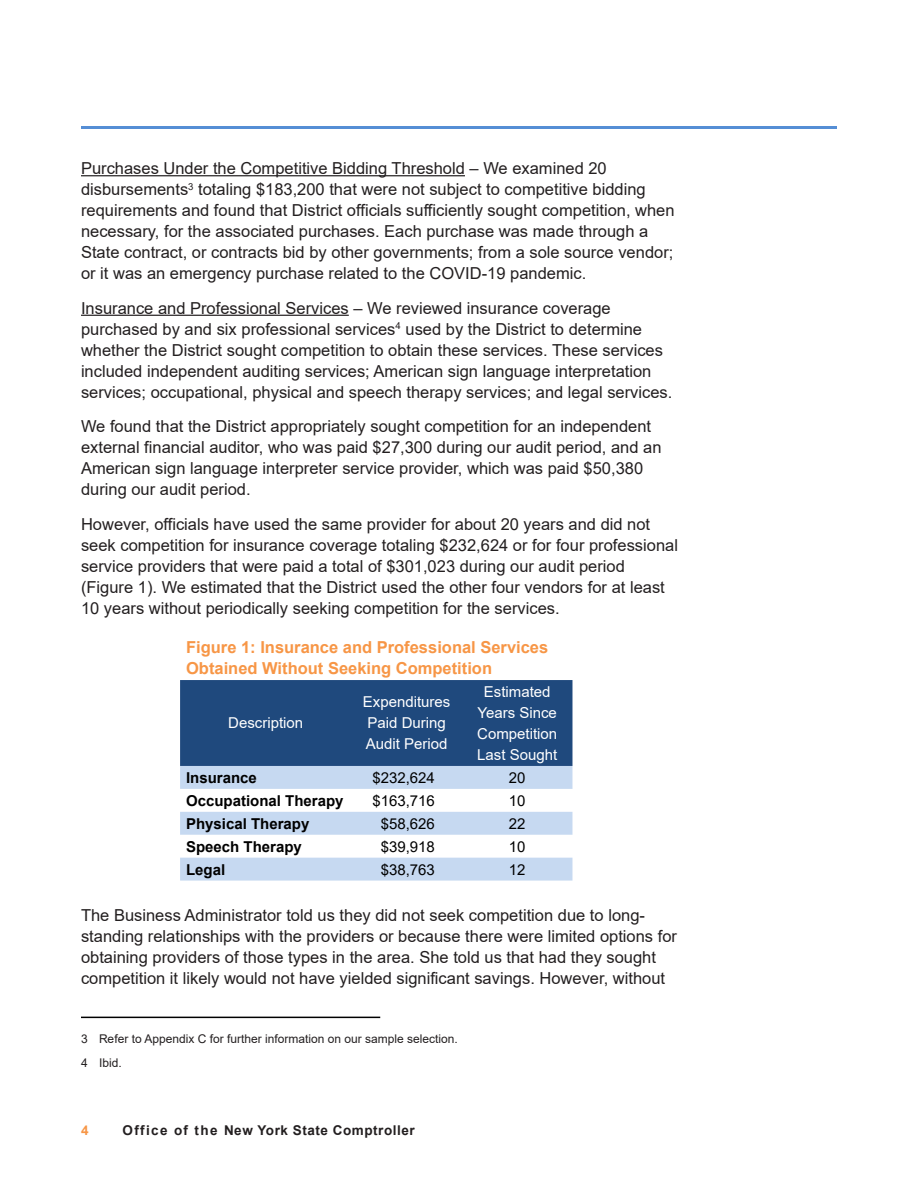
<style>
.page{position:relative;width:918px;height:1188px;background:#fff}
.page>*{position:absolute;margin:0;border:0;box-sizing:border-box;transform-origin:0 0}
.Body_Text{font:16.5px/21px "Arial";color:#231f20}
._7_Figures{font:700 16.5px/21px "Arial";color:#f79646}
._7_Figures-2{font:15px/21px "Arial";color:#fff}
._7_Figures-3{font:700 15px "Arial";color:#000}
._7_Figures-4{font:15px "Arial";color:#000}
.t1{font:700 13.5px "Arial";letter-spacing:.04em;color:#231f20}
.t2{font:700 13.5px "Arial";color:#f79646}
.Footnotes{font:12px "Arial";color:#231f20}
</style>
<div class="page">
<hr style="left:81px;top:126px;width:756px;height:3px;background:#558ed5">
<hr style="left:81px;top:175px;width:384px;height:1px;background:#231f20">
<hr style="left:81px;top:315px;width:268px;height:1px;background:#231f20">
<hr style="left:81px;top:1017px;width:299px;height:1px;background:#000">
<div style="left:180px;top:680px;width:392px;height:86px;background:#1f497d"></div>
<svg style="left:180px;top:766px;width:392px;height:115px;fill:#c6d9f1"></svg>
<p class="Body_Text" style="left:81px;top:158px;width:595px">Purchases Under the Competitive Bidding Threshold – We examined 20 disbursements<sup>3</sup> totaling $183,200 that were not subject to competitive bidding requirements and found that District officials sufficiently sought competition, when necessary, for the associated purchases. Each purchase was made through a State contract, or contracts bid by other governments; from a sole source vendor; or it was an emergency purchase related to the COVID-19 pandemic.</p>
<p class="Body_Text" style="left:81px;top:297px;width:593px">Insurance and Professional Services – We reviewed insurance coverage purchased by and six professional services<sup>4</sup> used by the District to determine whether the District sought competition to obtain these services. These services included independent auditing services; American sign language interpretation services; occupational, physical and speech therapy services; and legal services.</p>
<p class="Body_Text" style="left:81px;top:416px;width:582px">We found that the District appropriately sought competition for an independent external financial auditor, who was paid $27,300 during our audit period, and an American sign language interpreter service provider, which was paid $50,380 during our audit period.</p>
<p class="Body_Text" style="left:81px;top:513px;width:599px">However, officials have used the same provider for about 20 years and did not seek competition for insurance coverage totaling $232,624 or for four professional service providers that were paid a total of $301,023 during our audit period (Figure 1). We estimated that the District used the other four vendors for at least 10 years without periodically seeking competition for the services.</p>
<p class="_7_Figures" style="left:186px;top:637px;width:364px">Figure 1: Insurance and Professional Services<br>Obtained Without Seeking Competition</p>
<p class="_7_Figures-2" style="left:228px;top:713px;width:77px">Description</p>
<p class="_7_Figures-2" style="left:363px;top:692px;width:89px">Expenditures<br>Paid During<br>Audit Period</p>
<p class="_7_Figures-2" style="left:477px;top:681px;width:82px;text-align:center">Estimated<br>Years Since<br>Competition<br>Last Sought</p>
<p class="_7_Figures-3" style="left:186px;top:767px;width:72px">Insurance</p>
<p class="_7_Figures-4" style="left:372px;top:767px;width:64px">$232,624</p>
<p class="_7_Figures-4" style="left:509px;top:767px;width:18px">20</p>
<p class="_7_Figures-3" style="left:186px;top:790px;width:159px">Occupational Therapy</p>
<p class="_7_Figures-4" style="left:372px;top:790px;width:64px">$163,716</p>
<p class="_7_Figures-4" style="left:509px;top:790px;width:18px">10</p>
<p class="_7_Figures-3" style="left:186px;top:813px;width:125px">Physical Therapy</p>
<p class="_7_Figures-4" style="left:381px;top:813px;width:56px">$58,626</p>
<p class="_7_Figures-4" style="left:509px;top:813px;width:18px">22</p>
<p class="_7_Figures-3" style="left:186px;top:836px;width:117px">Speech Therapy</p>
<p class="_7_Figures-4" style="left:381px;top:836px;width:56px">$39,918</p>
<p class="_7_Figures-4" style="left:509px;top:836px;width:18px">10</p>
<p class="_7_Figures-3" style="left:186px;top:859px;width:41px">Legal</p>
<p class="_7_Figures-4" style="left:381px;top:859px;width:56px">$38,763</p>
<p class="_7_Figures-4" style="left:509px;top:859px;width:18px">12</p>
<p class="Body_Text" style="left:81px;top:905px;width:598px">The Business Administrator told us they did not seek competition due to long&shy;standing relationships with the providers or because there were limited options for obtaining providers of those types in the area. She told us that had they sought competition it likely would not have yielded significant savings. However, without</p>
<p class="Footnotes" style="left:81px;top:1031px;width:378px">3 Refer to Appendix C for further information on our sample selection.</p>
<p class="Footnotes" style="left:81px;top:1055px;width:42px">4 Ibid.</p>
<p class="t2" style="left:81px;top:1121px;width:9px">4</p>
<p class="t1" style="left:123px;top:1121px;width:294px">Office of the New York State Comptroller</p>
</div>
